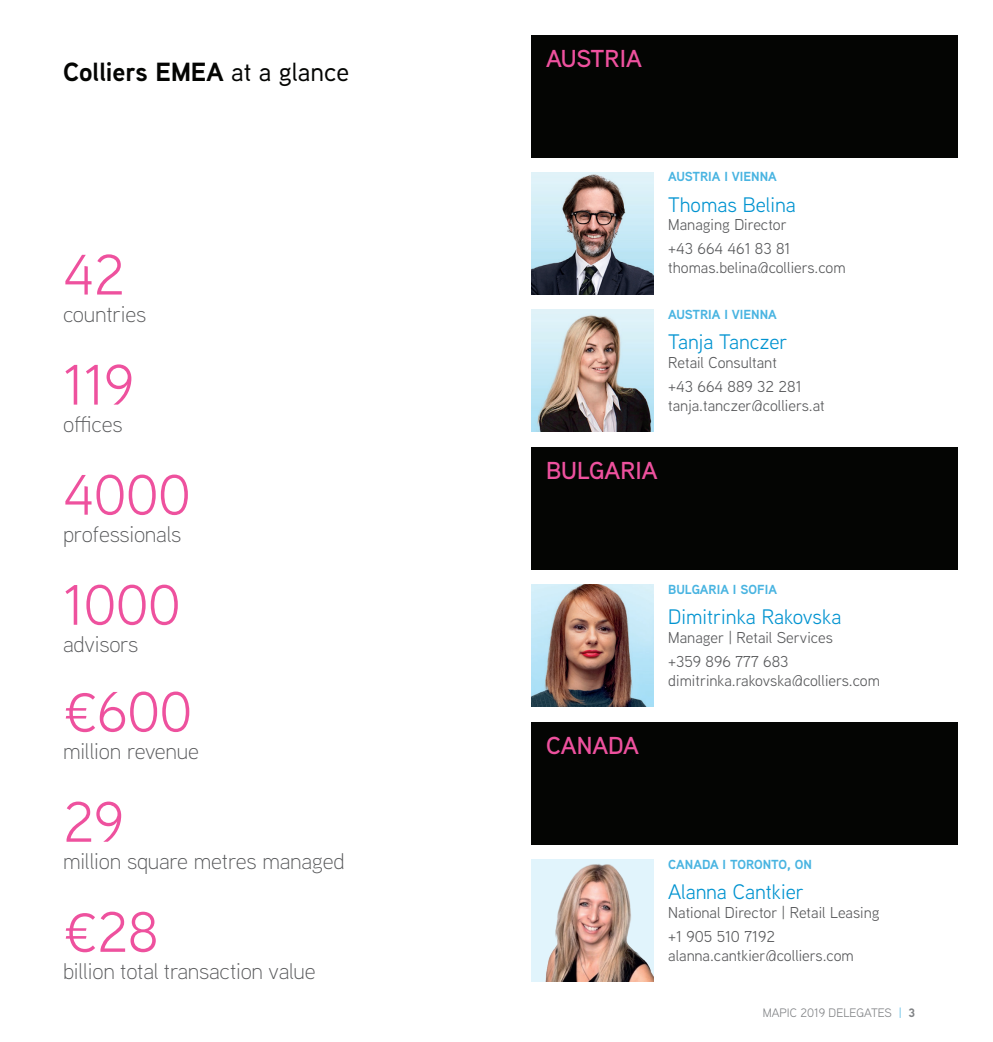
<style>
.page{position:relative;width:993px;height:1042px;background:#fff}
.page>*{position:absolute;margin:0;border:0;box-sizing:border-box;transform-origin:0 0}
.t1{font:56.88px "Aaux Next";letter-spacing:-.01em;color:#ee519e}
.Country{font:700 26.25px "Aaux Next";color:#040503}
.Paragraph_Style_1{font:600 24.5px "Aaux Next";color:#ee519e}
.t2{font:300 22.57px "Aaux Next";letter-spacing:-.01em;color:#57585a}
.First_Name{font:21px "Aaux Next";color:#0093d0}
.Email{font:15.75px "Aaux Next";color:#57585a}
.Job_Title{font:15.75px "Aaux Next";color:#57585a}
.city{font:700 13.12px "Aaux Next";color:#49b4e1}
.t3{font:12.25px "Aaux Next";color:#808285}
.s1{font-weight:500}
.s2{font-size:54.77px}
.s3{color:#49b4e1}
.s4{font-weight:700}
</style>
<div class="page">
<div style="left:531px;top:35px;width:426px;height:122px;background:#040503"></div>
<div style="left:531px;top:447px;width:426px;height:123px;background:#040503"></div>
<div style="left:531px;top:722px;width:426px;height:123px;background:#040503"></div>
<img style="left:531px;top:172px;width:122px;height:122px">
<img style="left:531px;top:310px;width:122px;height:122px">
<img style="left:531px;top:585px;width:122px;height:122px">
<img style="left:531px;top:860px;width:122px;height:122px">
<p class="Country" style="left:63px;top:54px;width:288px">Colliers EMEA <span class="s1">at a glance</span></p>
<p class="t1" style="left:63px;top:236px;width:63px">42</p>
<p class="t2" style="left:63px;top:299px;width:85px">countries</p>
<p class="t1" style="left:63px;top:346px;width:73px">119</p>
<p class="t2" style="left:63px;top:409px;width:61px">offices</p>
<p class="t1" style="left:63px;top:456px;width:129px">4000</p>
<p class="t2" style="left:63px;top:519px;width:120px">professionals</p>
<p class="t1" style="left:63px;top:567px;width:119px">1000</p>
<p class="t2" style="left:63px;top:629px;width:77px">advisors</p>
<p class="t1" style="left:63px;top:673px;width:131px"><span class="s2">€</span>600</p>
<p class="t2" style="left:63px;top:736px;width:137px">million revenue</p>
<p class="t1" style="left:63px;top:783px;width:62px">29</p>
<p class="t2" style="left:63px;top:846px;width:283px">million square metres managed</p>
<p class="t1" style="left:63px;top:894px;width:97px"><span class="s2">€</span>28</p>
<p class="t2" style="left:63px;top:956px;width:254px">billion total transaction value</p>
<p class="Paragraph_Style_1" style="left:546px;top:41px;width:97px">AUSTRIA</p>
<p class="city" style="left:668px;top:168px;width:110px">AUSTRIA I VIENNA</p>
<p class="First_Name" style="left:668px;top:190px;width:129px">Thomas Belina</p>
<p class="Job_Title" style="left:668px;top:214px;width:120px">Managing Director</p>
<p class="Email" style="left:668px;top:238px;width:123px">+43 664 461 83 81</p>
<p class="Email" style="left:668px;top:257px;width:179px">thomas.belina@colliers.com</p>
<p class="city" style="left:668px;top:305px;width:110px">AUSTRIA I VIENNA</p>
<p class="First_Name" style="left:668px;top:328px;width:121px">Tanja Tanczer</p>
<p class="Job_Title" style="left:668px;top:352px;width:110px">Retail Consultant</p>
<p class="Email" style="left:668px;top:376px;width:135px">+43 664 889 32 281</p>
<p class="Email" style="left:668px;top:395px;width:158px">tanja.tanczer@colliers.at</p>
<p class="Paragraph_Style_1" style="left:546px;top:454px;width:113px">BULGARIA</p>
<p class="Paragraph_Style_1" style="left:546px;top:729px;width:94px">CANADA</p>
<p class="city" style="left:668px;top:580px;width:110px">BULGARIA I SOFIA</p>
<p class="First_Name" style="left:668px;top:603px;width:174px">Dimitrinka Rakovska</p>
<p class="Job_Title" style="left:668px;top:627px;width:166px">Manager | Retail Services</p>
<p class="Email" style="left:668px;top:651px;width:122px">+359 896 777 683</p>
<p class="Email" style="left:668px;top:670px;width:213px">dimitrinka.rakovska@colliers.com</p>
<p class="city" style="left:668px;top:855px;width:145px">CANADA I TORONTO, ON</p>
<p class="First_Name" style="left:668px;top:877px;width:137px">Alanna Cantkier</p>
<p class="Job_Title" style="left:668px;top:902px;width:213px">National Director | Retail Leasing</p>
<p class="Email" style="left:668px;top:926px;width:108px">+1 905 510 7192</p>
<p class="Email" style="left:668px;top:945px;width:187px">alanna.cantkier@colliers.com</p>
<p class="t3" style="left:762px;top:1004px;width:154px">MAPIC 2019 DELEGATES <span class="s3">|</span> <span class="s4">3</span></p>
</div>
